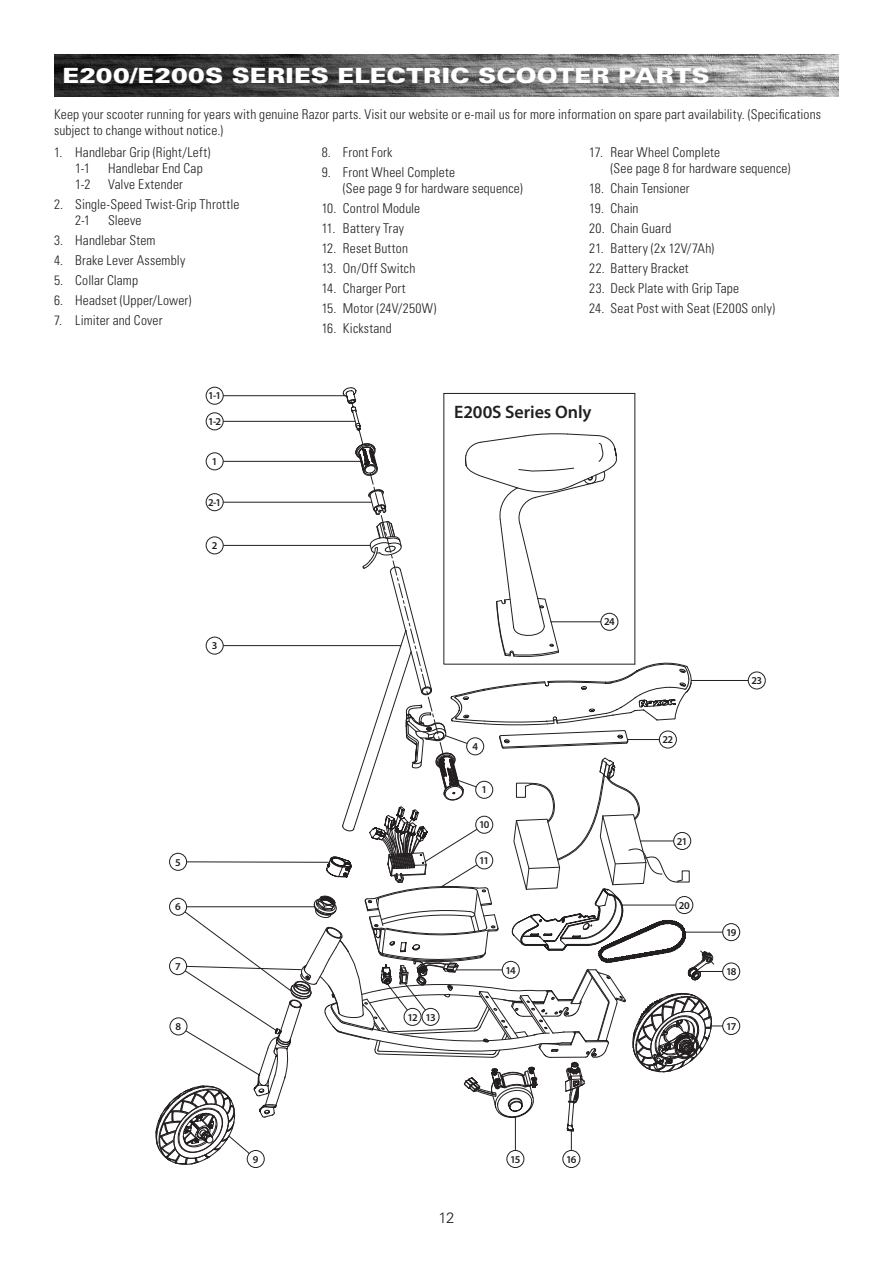
<style>
.page{position:relative;width:893px;height:1263px;background:#fff}
.page>*{position:absolute;margin:0;border:0;box-sizing:border-box;transform-origin:0 0}
.CONTENT_-_MAIN_HEAD{font:900 21px "Univers LT Std";letter-spacing:.005em;color:#fff;scale:1.2 1}
.t1{font:600 18px "Myriad Pro";letter-spacing:-.005em;color:#231f20}
.MASTER_PAGE_-_PAGE_N{font:300 15px "Univers LT Std";color:#231f20}
.CONTENT_-_STANDARD{font:300 condensed 13.5px/15.8px "Univers LT Std";letter-spacing:.01em;color:#231f20}
.t2{font:600 10.5px "Myriad Pro";letter-spacing:-.08em;color:#231f20}
</style>
<div class="page">
<div style="left:247px;top:1150px;width:17px;height:18px;border:1px solid #231f20;border-radius:50%"></div>
<hr style="left:691px;top:680px;width:66px;height:1px;background:#231f20">
<div style="left:748px;top:672px;width:17px;height:17px;background:#fff;border-radius:50%"></div>
<div style="left:748px;top:672px;width:17px;height:17px;border:1px solid #231f20;border-radius:50%"></div>
<div style="left:722px;top:1017px;width:18px;height:18px;border:1px solid #231f20;border-radius:50%"></div>
<div style="left:722px;top:963px;width:18px;height:17px;border:1px solid #231f20;border-radius:50%"></div>
<div style="left:722px;top:923px;width:18px;height:18px;border:1px solid #231f20;border-radius:50%"></div>
<div style="left:507px;top:1150px;width:17px;height:18px;border:1px solid #231f20;border-radius:50%"></div>
<div style="left:563px;top:1150px;width:17px;height:18px;border:1px solid #231f20;border-radius:50%"></div>
<svg style="left:156px;top:386px;width:575px;height:779px"></svg>
<img style="left:54px;top:54px;width:785px;height:43px">
<p class="CONTENT_-_MAIN_HEAD" style="left:63px;top:62px;width:541px">E200/E200S SERIES ELECTRIC SCOOTER PARTS</p>
<p class="CONTENT_-_STANDARD" style="left:54px;top:106px;width:769px">Keep your scooter running for years with genuine Razor parts. Visit our website or e-mail us for more information on spare part availability. (Specifications subject to change without notice.)</p>
<p class="CONTENT_-_STANDARD" style="left:75px;top:145px;width:137px;text-indent:-21px">1. Handlebar Grip (Right/Left)<br>1-1</p>
<p class="CONTENT_-_STANDARD" style="left:611px;top:145px;width:181px;text-indent:-21px">17. Rear Wheel Complete<br>(See page 8 for hardware sequence)</p>
<p class="CONTENT_-_STANDARD" style="left:589px;top:180px;width:102px">18. Chain Tensioner</p>
<p class="CONTENT_-_STANDARD" style="left:589px;top:200px;width:51px">19. Chain</p>
<p class="CONTENT_-_STANDARD" style="left:589px;top:220px;width:84px">20. Chain Guard</p>
<p class="CONTENT_-_STANDARD" style="left:589px;top:240px;width:126px">21. Battery (2x 12V/7Ah)</p>
<p class="CONTENT_-_STANDARD" style="left:589px;top:260px;width:101px">22. Battery Bracket</p>
<p class="CONTENT_-_STANDARD" style="left:589px;top:280px;width:151px">23. Deck Plate with Grip Tape</p>
<p class="CONTENT_-_STANDARD" style="left:589px;top:300px;width:187px">24. Seat Post with Seat (E200S only)</p>
<p class="CONTENT_-_STANDARD" style="left:322px;top:145px;width:72px">8. Front Fork</p>
<p class="CONTENT_-_STANDARD" style="left:343px;top:165px;width:181px;text-indent:-21px">9. Front Wheel Complete<br>(See page 9 for hardware sequence)</p>
<p class="CONTENT_-_STANDARD" style="left:322px;top:200px;width:100px">10. Control Module</p>
<p class="CONTENT_-_STANDARD" style="left:322px;top:220px;width:84px">11. Battery Tray</p>
<p class="CONTENT_-_STANDARD" style="left:322px;top:240px;width:88px">12. Reset Button</p>
<p class="CONTENT_-_STANDARD" style="left:322px;top:260px;width:95px">13. On/Off Switch</p>
<p class="CONTENT_-_STANDARD" style="left:322px;top:280px;width:85px">14. Charger Port</p>
<p class="CONTENT_-_STANDARD" style="left:322px;top:300px;width:116px">15. Motor (24V/250W)</p>
<p class="CONTENT_-_STANDARD" style="left:322px;top:320px;width:72px">16. Kickstand</p>
<p class="CONTENT_-_STANDARD" style="left:108px;top:160px;width:96px">Handlebar End Cap</p>
<p class="CONTENT_-_STANDARD" style="left:75px;top:176px;width:17px">1-2</p>
<p class="CONTENT_-_STANDARD" style="left:108px;top:176px;width:76px">Valve Extender</p>
<p class="CONTENT_-_STANDARD" style="left:75px;top:196px;width:166px;text-indent:-21px">2. Single-Speed Twist-Grip Throttle<br>2-1</p>
<p class="CONTENT_-_STANDARD" style="left:108px;top:212px;width:35px">Sleeve</p>
<p class="CONTENT_-_STANDARD" style="left:54px;top:232px;width:103px">3. Handlebar Stem</p>
<p class="CONTENT_-_STANDARD" style="left:54px;top:252px;width:133px">4. Brake Lever Assembly</p>
<p class="CONTENT_-_STANDARD" style="left:54px;top:272px;width:86px">5. Collar Clamp</p>
<p class="CONTENT_-_STANDARD" style="left:54px;top:292px;width:139px">6. Headset (Upper/Lower)</p>
<p class="CONTENT_-_STANDARD" style="left:54px;top:312px;width:110px">7. Limiter and Cover</p>
<p class="t2" style="left:208px;top:389px;width:14px">1-1</p>
<p class="t2" style="left:208px;top:415px;width:14px">1-2</p>
<p class="t2" style="left:212px;top:455px;width:7px">1</p>
<p class="t2" style="left:208px;top:496px;width:14px">2-1</p>
<p class="t2" style="left:212px;top:539px;width:7px">2</p>
<p class="t2" style="left:212px;top:639px;width:7px">3</p>
<p class="t2" style="left:175px;top:855px;width:7px">5</p>
<p class="t2" style="left:175px;top:900px;width:7px">6</p>
<p class="t2" style="left:175px;top:959px;width:7px">7</p>
<p class="t2" style="left:176px;top:1020px;width:7px">8</p>
<p class="t2" style="left:253px;top:1152px;width:7px">9</p>
<p class="t1" style="left:454px;top:400px;width:139px">E200S Series Only</p>
<p class="t2" style="left:472px;top:740px;width:7px">4</p>
<p class="t2" style="left:481px;top:783px;width:7px">1</p>
<p class="t2" style="left:479px;top:818px;width:12px">10</p>
<p class="t2" style="left:479px;top:854px;width:11px">11</p>
<p class="t2" style="left:407px;top:1010px;width:30px">12 13</p>
<p class="t2" style="left:506px;top:963px;width:12px">14</p>
<p class="t2" style="left:604px;top:615px;width:12px">24</p>
<p class="t2" style="left:662px;top:733px;width:12px">22</p>
<p class="t2" style="left:751px;top:674px;width:12px">23</p>
<p class="t2" style="left:677px;top:834px;width:12px">21</p>
<p class="t2" style="left:679px;top:898px;width:12px">20</p>
<p class="t2" style="left:726px;top:926px;width:12px">19</p>
<p class="t2" style="left:726px;top:965px;width:12px">18</p>
<p class="t2" style="left:726px;top:1019px;width:12px">17</p>
<p class="MASTER_PAGE_-_PAGE_N" style="left:438px;top:1208px;width:17px">12</p>
<p class="t2" style="left:510px;top:1152px;width:12px">15</p>
<p class="t2" style="left:566px;top:1152px;width:12px">16</p>
</div>
